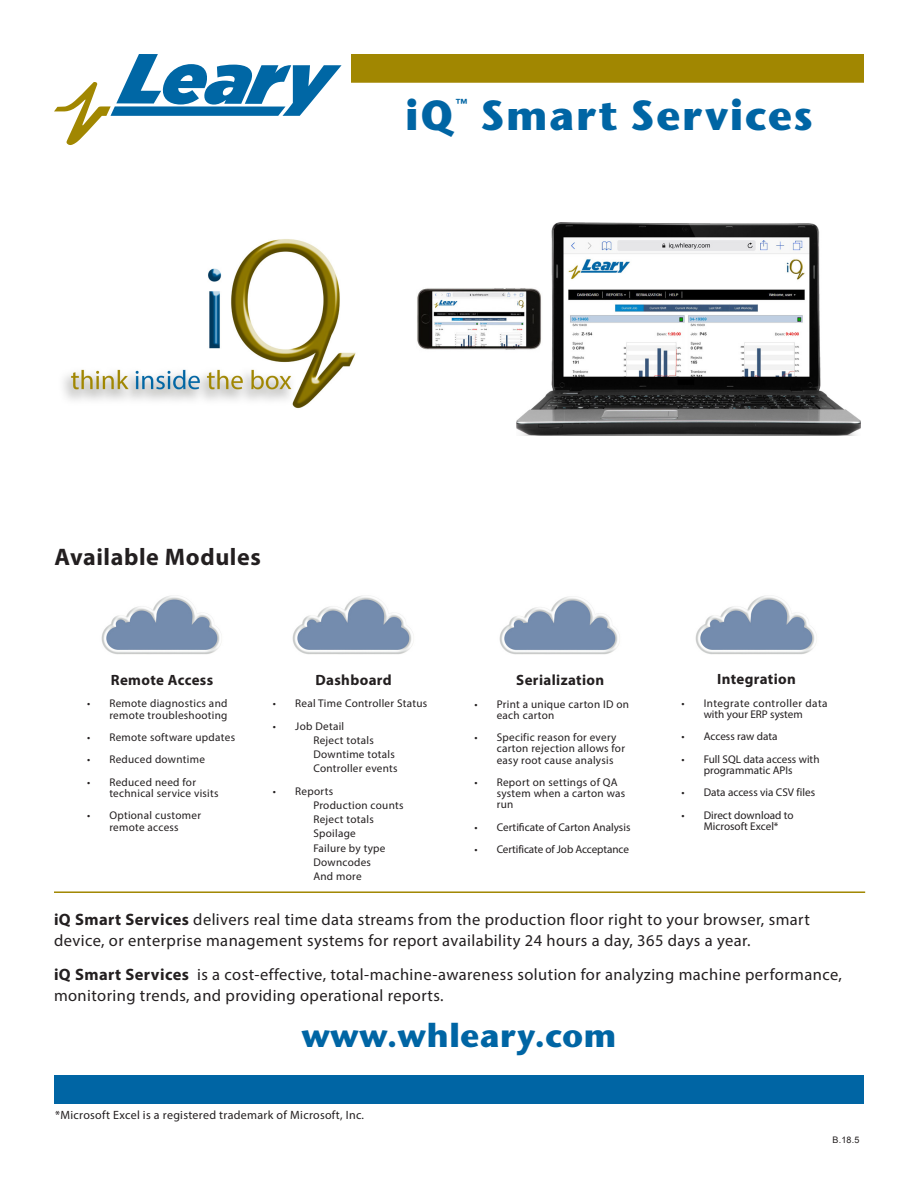
<style>
.page{position:relative;width:918px;height:1188px;background:#fff}
.page>*{position:absolute;margin:0;border:0;box-sizing:border-box;transform-origin:0 0}
.t1{font:700 42px "Stone Sans ITC Std";letter-spacing:.025em;color:#0065a4}
.t2{font:700 33px "Stone Sans ITC Std";color:#0065a4}
.Body{font:700 24px "Myriad Pro";letter-spacing:.025em;color:#231f20}
.Body-2{font:16.5px/21px "Myriad Pro";letter-spacing:.025em;color:#231f20}
.Body-3{font:700 14.85px "Myriad Pro";letter-spacing:.025em;color:#231f20}
.Body-4{font:12px "Myriad Pro";letter-spacing:.025em;color:#231f20}
.Body-5{font:11.25px/11.2px "Myriad Pro";letter-spacing:.025em;color:#231f20}
.Body-6{font:11.25px/11.2px "Myriad Pro";color:#231f20;text-align:center}
.Body-7{font:11.25px "Myriad Pro";letter-spacing:-.01em;color:#231f20}
.Body-8{font:11.25px "Myriad Pro";letter-spacing:-.005em;color:#231f20}
.Body-9{font:9px "Arial";color:#231f20}
.s1{font-weight:700}
</style>
<div class="page">
<div style="left:54px;top:1076px;width:810px;height:28px;background:#0065a4"></div>
<div style="left:351px;top:54px;width:513px;height:29px;background:#a18701"></div>
<svg style="left:54px;top:54px;width:288px;height:91px"></svg>
<img style="left:63px;top:239px;width:293px;height:170px">
<img style="left:292px;top:595px;width:121px;height:60px">
<img style="left:101px;top:595px;width:120px;height:60px">
<img style="left:499px;top:596px;width:120px;height:59px">
<img style="left:695px;top:595px;width:121px;height:60px">
<hr style="left:54px;top:891px;width:811px;height:2px;background:#a18701">
<img style="left:517px;top:222px;width:344px;height:214px">
<img style="left:417px;top:287px;width:126px;height:65px">
<p class="t1" style="left:405px;top:88px;width:409px">iQ<sup>™</sup> Smart Services</p>
<p class="Body" style="left:54px;top:541px;width:208px">Available Modules</p>
<p class="Body-3" style="left:111px;top:670px;width:104px">Remote Access</p>
<p class="Body-5" style="left:87px;top:698px;width:142px;text-align:right">• Remote diagnostics and remote troubleshooting</p>
<p class="Body-5" style="left:87px;top:731px;width:150px">• Remote software updates</p>
<p class="Body-5" style="left:87px;top:754px;width:120px">• Reduced downtime</p>
<p class="Body-5" style="left:109px;top:776px;width:111px;text-indent:-22px">• Reduced need for technical service visits</p>
<p class="Body-5" style="left:87px;top:810px;width:116px;text-align:center">• Optional customer remote access</p>
<p class="Body-3" style="left:315px;top:670px;width:78px">Dashboard</p>
<p class="Body-5" style="left:273px;top:698px;width:156px">• Real Time Controller Status</p>
<p class="Body-5" style="left:273px;top:720px;width:73px">• Job Detail</p>
<p class="Body-5" style="left:313px;top:734px;width:62px">Reject totals</p>
<p class="Body-5" style="left:313px;top:749px;width:83px">Downtime totals</p>
<p class="Body-5" style="left:313px;top:763px;width:86px">Controller events</p>
<p class="Body-5" style="left:273px;top:785px;width:62px">• Reports</p>
<p class="Body-5" style="left:313px;top:799px;width:92px">Production counts</p>
<p class="Body-5" style="left:313px;top:814px;width:62px">Reject totals</p>
<p class="Body-5" style="left:313px;top:828px;width:44px">Spoilage</p>
<p class="Body-5" style="left:313px;top:842px;width:74px">Failure by type</p>
<p class="Body-5" style="left:313px;top:856px;width:59px">Downcodes</p>
<p class="Body-5" style="left:313px;top:870px;width:50px">And more</p>
<p class="Body-3" style="left:516px;top:671px;width:90px">Serialization</p>
<p class="Body-5" style="left:497px;top:698px;width:134px;text-indent:-22px">• Print a unique carton ID on each carton</p>
<p class="Body-5" style="left:497px;top:732px;width:130px;text-indent:-22px">• Specific reason for every carton rejection allows for easy root cause analysis</p>
<p class="Body-5" style="left:497px;top:776px;width:130px;text-indent:-22px">• Report on settings of QA system when a carton was run</p>
<p class="Body-6" style="left:474px;top:821px;width:158px">• Certificate of Carton Analysis</p>
<p class="Body-7" style="left:474px;top:842px;width:156px">• Certificate of Job Acceptance</p>
<p class="Body-3" style="left:717px;top:670px;width:80px">Integration</p>
<p class="Body-5" style="left:681px;top:697px;width:148px;text-align:center">• Integrate controller data with your ERP system</p>
<p class="Body-8" style="left:681px;top:730px;width:98px">• Access raw data</p>
<p class="Body-6" style="left:681px;top:753px;width:140px">• Full SQL data access with programmatic APIs</p>
<p class="Body-6" style="left:681px;top:787px;width:135px">• Data access via CSV files</p>
<p class="Body-6" style="left:704px;top:809px;width:91px;text-align:left;text-indent:-22px">• Direct download to<br>Microsoft Excel*</p>
<p class="Body-2" style="left:54px;top:908px;width:757px"><span class="s1">iQ Smart Services</span> delivers real time data streams from the production floor right to your browser, smart device, or enterprise management systems for report availability 24 hours a day, 365 days a year.</p>
<p class="Body-2" style="left:54px;top:964px;width:789px"><span class="s1">iQ Smart Services</span> is a cost-effective, total-machine-awareness solution for analyzing machine performance, monitoring trends, and providing operational reports.</p>
<h2 class="t2" style="left:301px;top:1014px;width:317px">www.whleary.com</h2>
<p class="Body-4" style="left:55px;top:1107px;width:310px">*Microsoft Excel is a registered trademark of Microsoft, Inc.</p>
<p class="Body-9" style="left:832px;top:1133px;width:29px">B.18.5</p>
</div>
